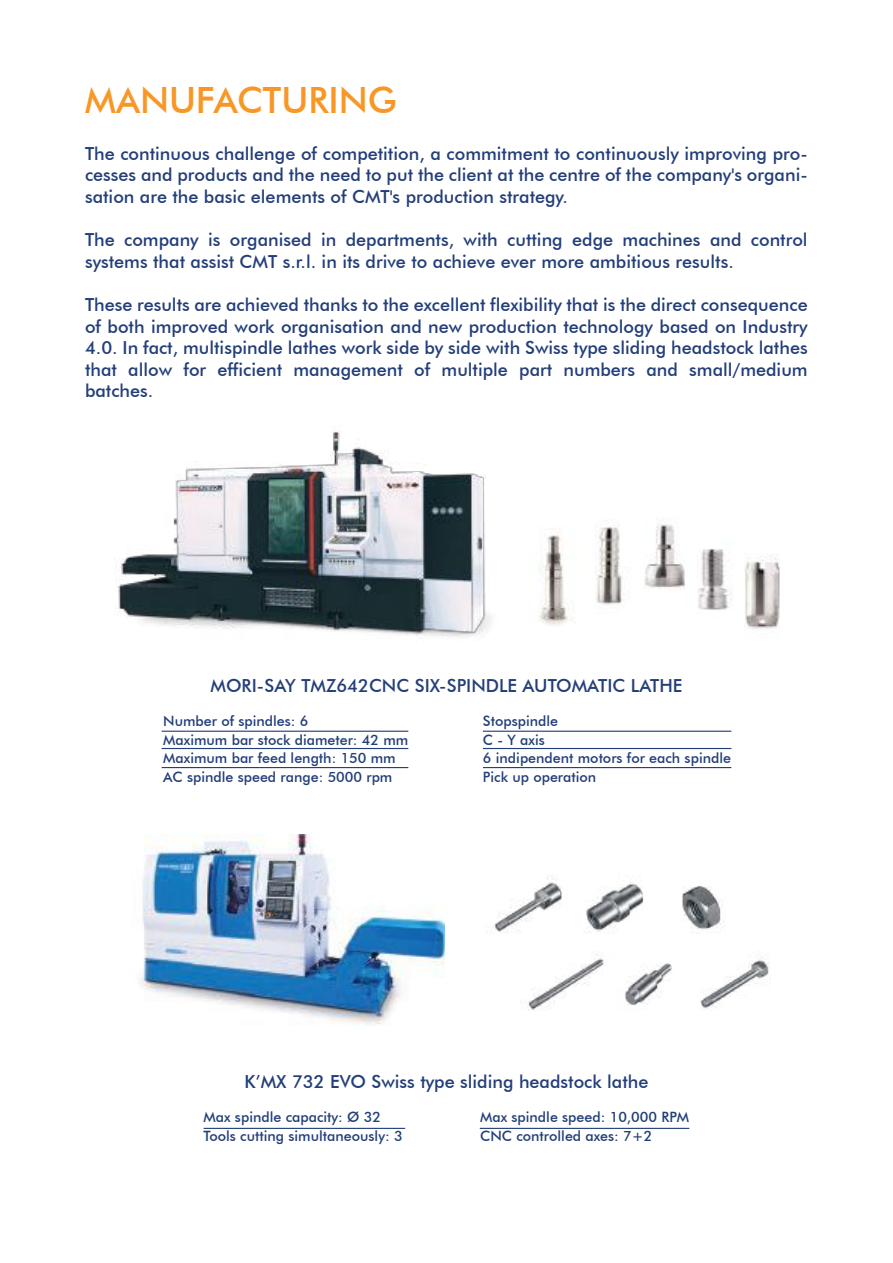
<style>
.page{position:relative;width:893px;height:1263px;background:#fff}
.page>*{position:absolute;margin:0;border:0;box-sizing:border-box;transform-origin:0 0}
.t1{font:500 36.15px "Futura BT";color:#f89726}
.t2{font:500 18px/21.6px "Futura BT";color:#233e79;text-align:justify}
.t3{font:500 14.25px/18.6px "Futura BT";color:#233e79}
</style>
<div class="page">
<img style="left:539px;top:529px;width:36px;height:96px">
<img style="left:596px;top:525px;width:27px;height:80px">
<img style="left:644px;top:524px;width:41px;height:65px">
<img style="left:698px;top:549px;width:35px;height:61px">
<img style="left:744px;top:554px;width:36px;height:75px">
<img style="left:114px;top:431px;width:377px;height:206px">
<hr style="left:162px;top:731px;width:246px;height:1px;background:#213e77">
<hr style="left:162px;top:748px;width:246px;height:1px;background:#213e77">
<hr style="left:162px;top:767px;width:246px;height:1px;background:#213e77">
<hr style="left:483px;top:731px;width:248px;height:1px;background:#213e77">
<hr style="left:483px;top:748px;width:248px;height:1px;background:#213e77">
<hr style="left:483px;top:767px;width:248px;height:1px;background:#213e77">
<img style="left:140px;top:834px;width:304px;height:191px">
<hr style="left:204px;top:1128px;width:201px;height:1px;background:#213e77">
<hr style="left:480px;top:1128px;width:209px;height:1px;background:#213e77">
<img style="left:487px;top:876px;width:237px;height:58px">
<img style="left:521px;top:951px;width:250px;height:60px">
<h1 class="t1" style="left:85px;top:78px;width:314px">MANUFACTURING</h1>
<p class="t2" style="left:85px;top:142px;width:724px">The continuous challenge of competition, a commitment to continuously improving pro&shy;cesses and products and the need to put the client at the centre of the company's organi&shy;sation are the basic elements of CMT's production strategy.</p>
<p class="t2" style="left:85px;top:229px;width:724px">The company is organised in departments, with cutting edge machines and control systems that assist CMT s.r.l. in its drive to achieve ever more ambitious results.</p>
<p class="t2" style="left:85px;top:294px;width:724px">These results are achieved thanks to the excellent flexibility that is the direct consequence of both improved work organisation and new production technology based on Industry 4.0. In fact, multispindle lathes work side by side with Swiss type sliding headstock lathes that allow for efficient management of multiple part numbers and small/medium batches.</p>
<p class="t2" style="left:210px;top:675px;width:473px">MORI-SAY TMZ642CNC SIX-SPINDLE AUTOMATIC LATHE</p>
<p class="t3" style="left:163px;top:711px;width:247px">Number of spindles: 6<br>Maximum bar stock diameter: 42 mm<br>Maximum bar feed length: 150 mm<br>AC spindle speed range: 5000 rpm</p>
<p class="t3" style="left:483px;top:711px;width:250px">Stopspindle<br>C - Y axis<br>6 indipendent motors for each spindle<br>Pick up operation</p>
<p class="t2" style="left:245px;top:1071px;width:405px">K’MX 732 EVO Swiss type sliding headstock lathe</p>
<p class="t3" style="left:204px;top:1108px;width:201px">Max spindle capacity: Ø 32<br>Tools cutting simultaneously: 3</p>
<p class="t3" style="left:480px;top:1108px;width:211px">Max spindle speed: 10,000 RPM<br>CNC controlled axes: 7+2</p>
</div>
